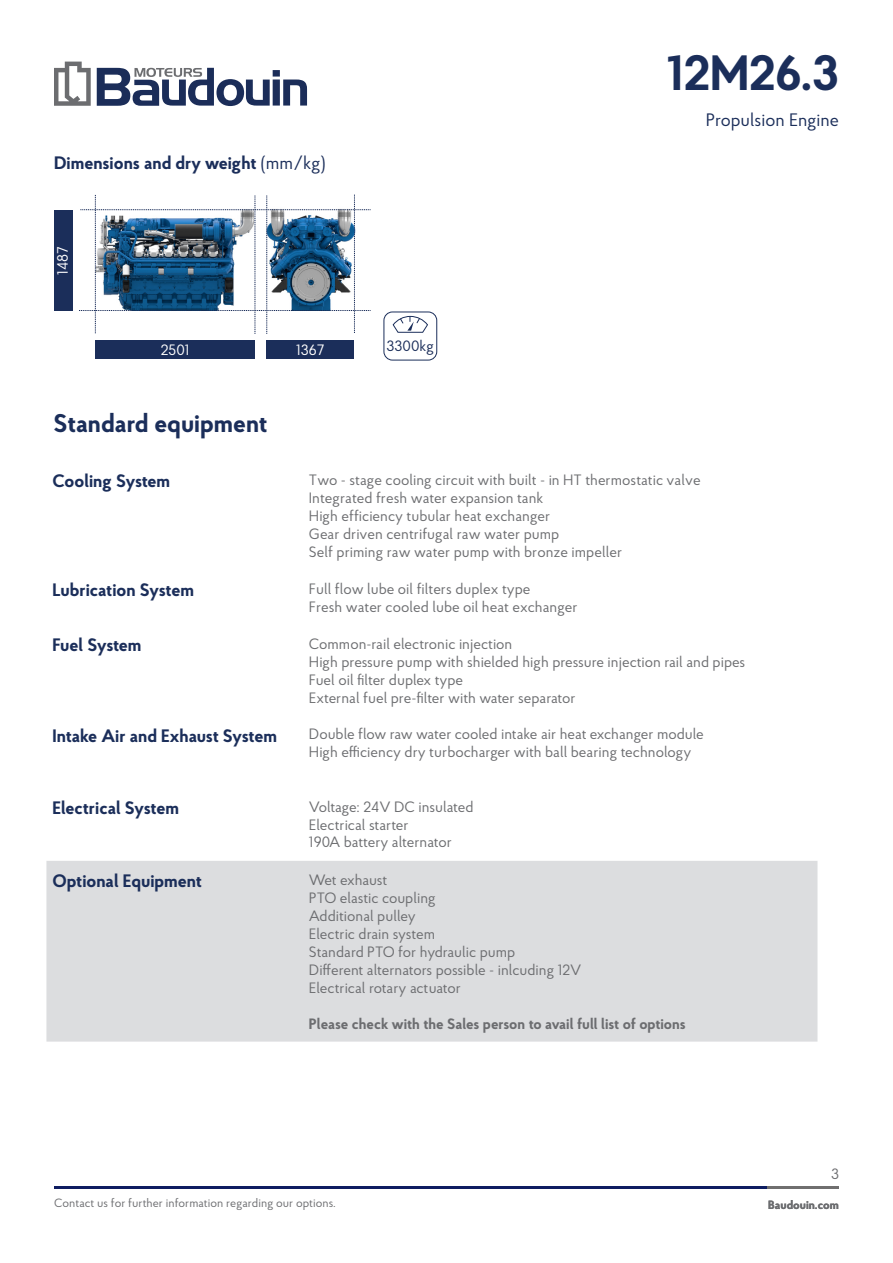
<style>
.page{position:relative;width:893px;height:1263px;background:#fff}
.page>*{position:absolute;margin:0;border:0;box-sizing:border-box;transform-origin:0 0}
.t1{font:700 49.5px "Proba Pro";color:#1b2e5a}
.t2{font:700 25.5px "Proba Pro";color:#1b2e5a}
.t3{font:700 18px "Proba Pro";color:#1b2e5a}
.t4{font:18px "Proba Pro";color:#1b2e5a}
.t5{font:15px/18px "Proba Pro";color:#6c6d70}
.t6{font:700 15px "Proba Pro";color:#6c6d70}
.t7{font:15px "Proba Pro";color:#fff}
.t8{font:15px "Proba Pro";color:#1b2e5a}
.t9{font:12px "Proba Pro";color:#6c6d70}
.t10{font:700 12px "Proba Pro";color:#6c6d70}
.s1{font-weight:400}
</style>
<div class="page">
<hr style="left:54px;top:1186px;width:715px;height:3px;background:#0e1d61">
<hr style="left:768px;top:1186px;width:71px;height:3px;background:#706f6f">
<svg style="left:97px;top:68px;width:210px;height:38px"></svg>
<svg style="left:54px;top:62px;width:37px;height:44px"></svg>
<div style="left:46px;top:861px;width:771px;height:180px;background:#dcdddf"></div>
<div style="left:384px;top:312px;width:53px;height:48px;border:1px solid #1b2e5a;border-radius:9px"></div>
<svg style="left:392px;top:316px;width:36px;height:17px"></svg>
<div style="left:95px;top:341px;width:160px;height:18px;background:#1b2e5a"></div>
<div style="left:267px;top:341px;width:87px;height:18px;background:#1b2e5a"></div>
<div style="left:54px;top:210px;width:18px;height:101px;background:#1b2e5a"></div>
<svg style="left:79px;top:195px;width:292px;height:139px"></svg>
<p class="t1" style="left:667px;top:39px;width:174px">12M26.3</p>
<p class="t3" style="left:54px;top:150px;width:273px">Dimensions and dry weight <span class="s1">(mm/kg)</span></p>
<p class="t7" style="left:53px;top:275px;width:30px;rotate:-90deg">1487</p>
<p class="t7" style="left:161px;top:340px;width:30px">2501</p>
<p class="t8" style="left:387px;top:336px;width:49px">3300kg</p>
<p class="t7" style="left:296px;top:340px;width:30px">1367</p>
<p class="t2" style="left:54px;top:405px;width:215px">Standard equipment</p>
<p class="t4" style="left:706px;top:108px;width:135px">Propulsion Engine</p>
<p class="t3" style="left:52px;top:469px;width:119px">Cooling System</p>
<p class="t5" style="left:309px;top:470px;width:393px">Two - stage cooling circuit with built - in HT thermostatic valve</p>
<p class="t5" style="left:309px;top:488px;width:236px">Integrated fresh water expansion tank</p>
<p class="t5" style="left:309px;top:506px;width:243px">High efficiency tubular heat exchanger</p>
<p class="t5" style="left:309px;top:524px;width:252px">Gear driven centrifugal raw water pump</p>
<p class="t5" style="left:309px;top:542px;width:315px">Self priming raw water pump with bronze impeller</p>
<p class="t3" style="left:52px;top:577px;width:143px">Lubrication System</p>
<p class="t5" style="left:309px;top:579px;width:223px">Full flow lube oil filters duplex type</p>
<p class="t5" style="left:309px;top:597px;width:270px">Fresh water cooled lube oil heat exchanger</p>
<p class="t3" style="left:52px;top:632px;width:91px">Fuel System</p>
<p class="t5" style="left:309px;top:634px;width:205px">Common-rail electronic injection</p>
<p class="t5" style="left:309px;top:652px;width:438px">High pressure pump with shielded high pressure injection rail and pipes</p>
<p class="t5" style="left:309px;top:670px;width:156px">Fuel oil filter duplex type</p>
<p class="t5" style="left:309px;top:688px;width:268px">External fuel pre-filter with water separator</p>
<p class="t3" style="left:52px;top:723px;width:226px">Intake Air and Exhaust System</p>
<p class="t5" style="left:309px;top:725px;width:396px">Double flow raw water cooled intake air heat exchanger module<br>High efficiency dry turbocharger with ball bearing technology</p>
<p class="t3" style="left:52px;top:796px;width:128px">Electrical System</p>
<p class="t5" style="left:309px;top:798px;width:166px">Voltage: 24V DC insulated<br>Electrical starter<br>190A battery alternator</p>
<p class="t3" style="left:52px;top:868px;width:151px">Optional Equipment</p>
<p class="t5" style="left:309px;top:870px;width:80px">Wet exhaust</p>
<p class="t5" style="left:309px;top:888px;width:128px">PTO elastic coupling<br>Additional pulley</p>
<p class="t5" style="left:309px;top:924px;width:274px">Electric drain system<br>Standard PTO for hydraulic pump<br>Different alternators possible - inlcuding 12V<br>Electrical rotary actuator</p>
<p class="t6" style="left:309px;top:1013px;width:378px">Please check with the Sales person to avail full list of options</p>
<p class="t9" style="left:54px;top:1195px;width:283px">Contact us for further information regarding our options.</p>
<p class="t5" style="left:831px;top:1164px;width:9px">3</p>
<p class="t10" style="left:768px;top:1197px;width:72px">Baudouin.com</p>
</div>
